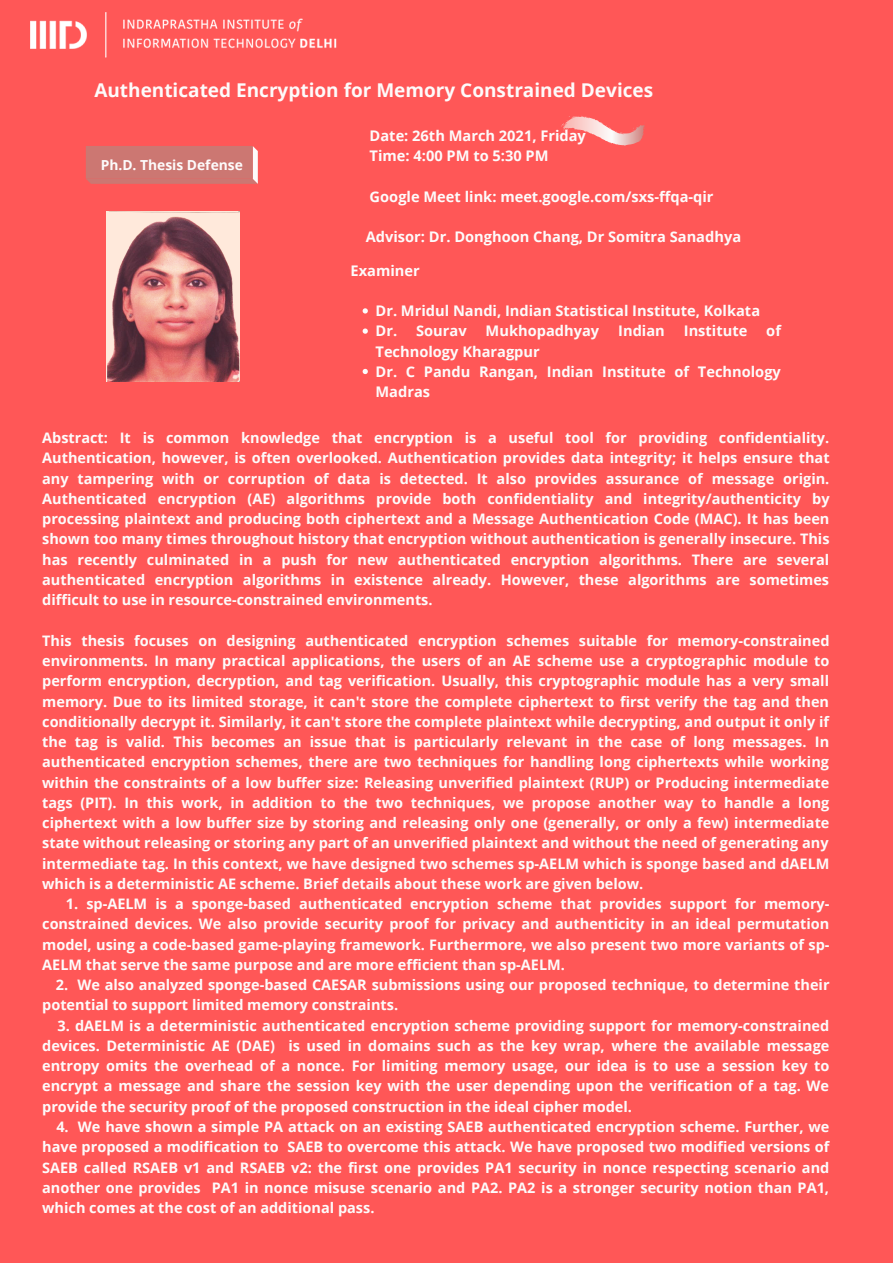
<style>
.page{position:relative;width:893px;height:1263px;background:#ff5757}
.page>*{position:absolute;margin:0;border:0;box-sizing:border-box;transform-origin:0 0}
.t1{font:700 18.98px "Open Sans";color:#fdfbfb}
.t2{font:700 14.62px/20.2px "Open Sans";color:#fdfbfb}
.t3{font:700 14.48px/20.2px "Open Sans";color:#fdfbfb;text-align:justify}
.t4{font:700 13.8px "Open Sans";color:#fdfbfb}
</style>
<div class="page">
<svg style="left:555px;top:116px;width:90px;height:30px"></svg>
<img style="left:106px;top:212px;width:133px;height:169px">
<svg style="left:363px;top:308px;width:5px;height:6px"></svg>
<svg style="left:363px;top:328px;width:5px;height:6px"></svg>
<svg style="left:363px;top:369px;width:5px;height:5px"></svg>
<div style="left:86px;top:146px;width:172px;height:38px;background:#cc7772"></div>
<img style="left:30px;top:12px;width:307px;height:46px">
<p class="t1" style="left:94px;top:77px;width:560px">Authenticated Encryption for Memory Constrained Devices</p>
<p class="t4" style="left:101px;top:155px;width:144px">Ph.D. Thesis Defense</p>
<p class="t2" style="left:370px;top:125px;width:218px">Date: 26th March 2021, Friday</p>
<p class="t2" style="left:370px;top:146px;width:180px">Time: 4:00 PM to 5:30 PM</p>
<p class="t2" style="left:370px;top:186px;width:345px">Google Meet link: meet.google.com/sxs-ffqa-qir</p>
<p class="t2" style="left:366px;top:226px;width:377px">Advisor: Dr. Donghoon Chang, Dr Somitra Sanadhya</p>
<p class="t2" style="left:351px;top:260px;width:71px">Examiner</p>
<p class="t2" style="left:375px;top:300px;width:386px">Dr. Mridul Nandi, Indian Statistical Institute, Kolkata</p>
<p class="t2" style="left:375px;top:321px;width:93px">Dr. Sourav</p>
<p class="t2" style="left:485px;top:321px;width:115px">Mukhopadhyay</p>
<p class="t2" style="left:618px;top:321px;width:48px">Indian</p>
<p class="t2" style="left:684px;top:321px;width:65px">Institute</p>
<p class="t2" style="left:766px;top:321px;width:16px">of</p>
<p class="t2" style="left:375px;top:341px;width:166px">Technology Kharagpur</p>
<p class="t2" style="left:375px;top:361px;width:407px">Dr. C Pandu Rangan, Indian Institute of Technology<br>Madras</p>
<p class="t3" style="left:42px;top:427px;width:789px">Abstract: It is common knowledge that encryption is a useful tool for providing confidentiality.<br>Authentication, however, is often overlooked. Authentication provides data integrity; it helps ensure that any tampering with or corruption of data is detected. It also provides assurance of message origin.<br>Authenticated encryption (AE) algorithms provide both confidentiality and integrity/authenticity by processing plaintext and producing both ciphertext and a Message Authentication Code (MAC). It has been shown too many times throughout history that encryption without authentication is generally insecure. This has recently culminated in a push for new authenticated encryption algorithms. There are several authenticated encryption algorithms in existence already. However, these algorithms are sometimes difficult to use in resource-constrained environments.</p>
<p class="t3" style="left:42px;top:630px;width:789px">This thesis focuses on designing authenticated encryption schemes suitable for memory-constrained environments. In many practical applications, the users of an AE scheme use a cryptographic module to perform encryption, decryption, and tag verification. Usually, this cryptographic module has a very small memory. Due to its limited storage, it can't store the complete ciphertext to first verify the tag and then conditionally decrypt it. Similarly, it can't store the complete plaintext while decrypting, and output it only if the tag is valid. This becomes an issue that is particularly relevant in the case of long messages. In authenticated encryption schemes, there are two techniques for handling long ciphertexts while working within the constraints of a low buffer size: Releasing unverified plaintext (RUP) or Producing intermediate tags (PIT). In this work, in addition to the two techniques, we propose another way to handle a long ciphertext with a low buffer size by storing and releasing only one (generally, or only a few) intermediate state without releasing or storing any part of an unverified plaintext and without the need of generating any intermediate tag. In this context, we have designed two schemes sp-AELM which is sponge based and dAELM which is a deterministic AE scheme. Brief details about these work are given below.</p>
<p class="t3" style="left:42px;top:893px;width:789px;text-indent:24px">1. sp-AELM is a sponge-based authenticated encryption scheme that provides support for memory&shy;constrained devices. We also provide security proof for privacy and authenticity in an ideal permutation model, using a code-based game-playing framework. Furthermore, we also present two more variants of sp-AELM that serve the same purpose and are more efficient than sp-AELM.</p>
<p class="t3" style="left:42px;top:974px;width:789px;text-indent:14px">2. We also analyzed sponge-based CAESAR submissions using our proposed technique, to determine their potential to support limited memory constraints.</p>
<p class="t3" style="left:42px;top:1015px;width:789px;text-indent:15px">3. dAELM is a deterministic authenticated encryption scheme providing support for memory-constrained devices. Deterministic AE (DAE) is used in domains such as the key wrap, where the available message entropy omits the overhead of a nonce. For limiting memory usage, our idea is to use a session key to encrypt a message and share the session key with the user depending upon the verification of a tag. We provide the security proof of the proposed construction in the ideal cipher model.</p>
<p class="t3" style="left:42px;top:1116px;width:788px;text-indent:14px">4. We have shown a simple PA attack on an existing SAEB authenticated encryption scheme. Further, we have proposed a modification to SAEB to overcome this attack. We have proposed two modified versions of SAEB called RSAEB v1 and RSAEB v2: the first one provides PA1 security in nonce respecting scenario and another one provides PA1 in nonce misuse scenario and PA2. PA2 is a stronger security notion than PA1, which comes at the cost of an additional pass.</p>
</div>
